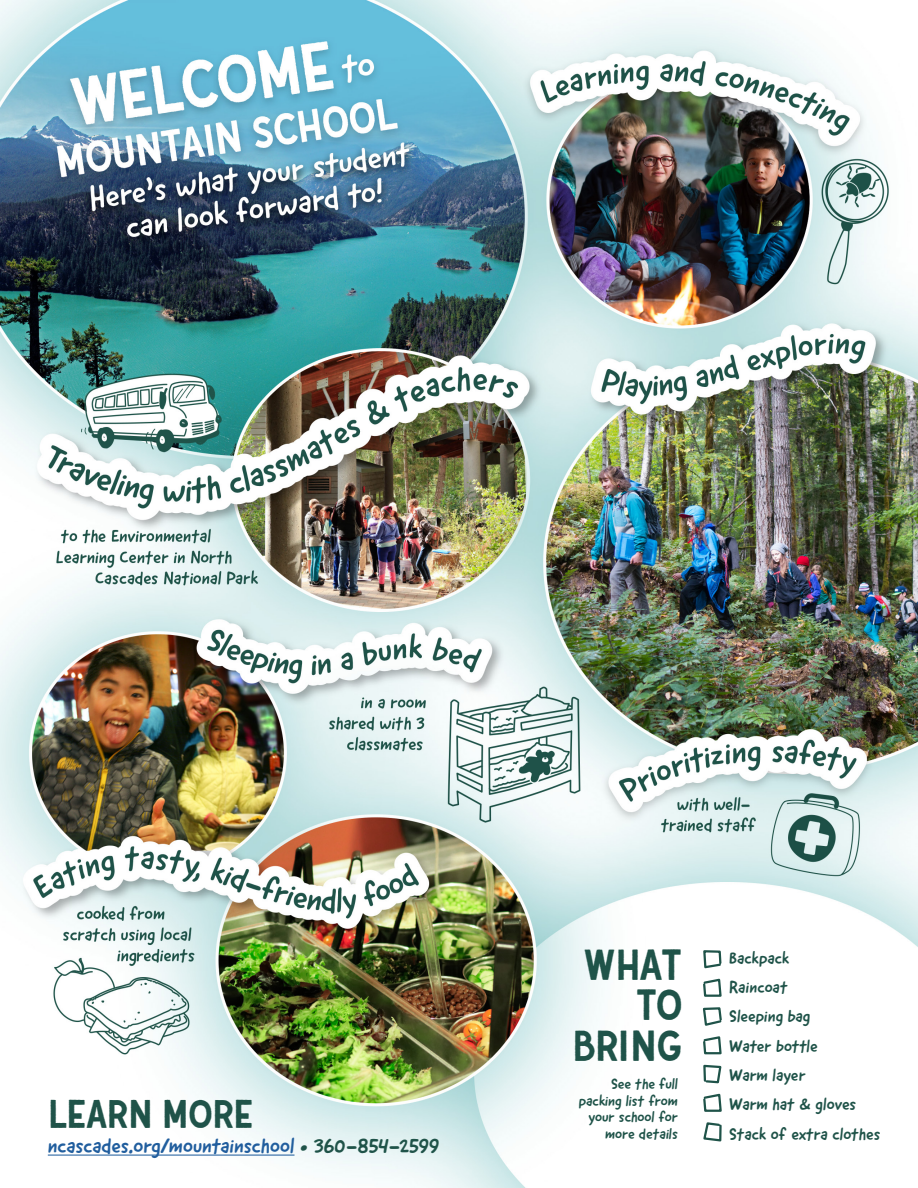
<style>
.page{position:relative;width:918px;height:1188px;background:#fff}
.page>*{position:absolute;margin:0;border:0;box-sizing:border-box;transform-origin:0 0}
.t1{font:42.15px/40.5px "Gutenberg Clean";letter-spacing:-.025em;color:#1f5349;text-align:right}
.t2{font:38.7px "Gutenberg Clean";letter-spacing:-.01em;color:#1f5349}
.t3{font:21px "Good Dog New";color:#215e9e}
.t4{font:16.95px/29.2px "Good Dog New";color:#1f5349}
.t5{font:15px/16.5px "Good Dog New";color:#1f5349;text-align:right}
.s1{color:#1f5349}
</style>
<div class="page">
<img style="left:0;top:0;width:918px;height:1188px">
<hr style="left:48px;top:1155px;width:247px;height:1px;background:#215e9e">
<svg style="left:702px;top:949px;width:21px;height:21px"></svg>
<svg style="left:702px;top:977px;width:21px;height:21px"></svg>
<svg style="left:701px;top:1006px;width:22px;height:21px"></svg>
<svg style="left:702px;top:1035px;width:21px;height:20px"></svg>
<svg style="left:702px;top:1064px;width:21px;height:21px"></svg>
<svg style="left:702px;top:1092px;width:21px;height:21px"></svg>
<svg style="left:702px;top:1121px;width:21px;height:22px"></svg>
<h2 class="t2" style="left:48px;top:1092px;width:207px">LEARN MORE</h2>
<p class="t3" style="left:48px;top:1132px;width:393px">ncascades.org/mountainschool <span class="s1">• 360-854-2599</span></p>
<h1 class="t1" style="left:572px;top:945px;width:112px">WHAT<br>TO<br>BRING</h1>
<p class="t5" style="left:579px;top:1076px;width:101px">See the full packing list from your school for more details</p>
<p class="t4" style="left:729px;top:943px;width:153px">Backpack<br>Raincoat<br>Sleeping bag<br>Water bottle<br>Warm layer<br>Warm hat &amp; gloves<br>Stack of extra clothes</p>
</div>
